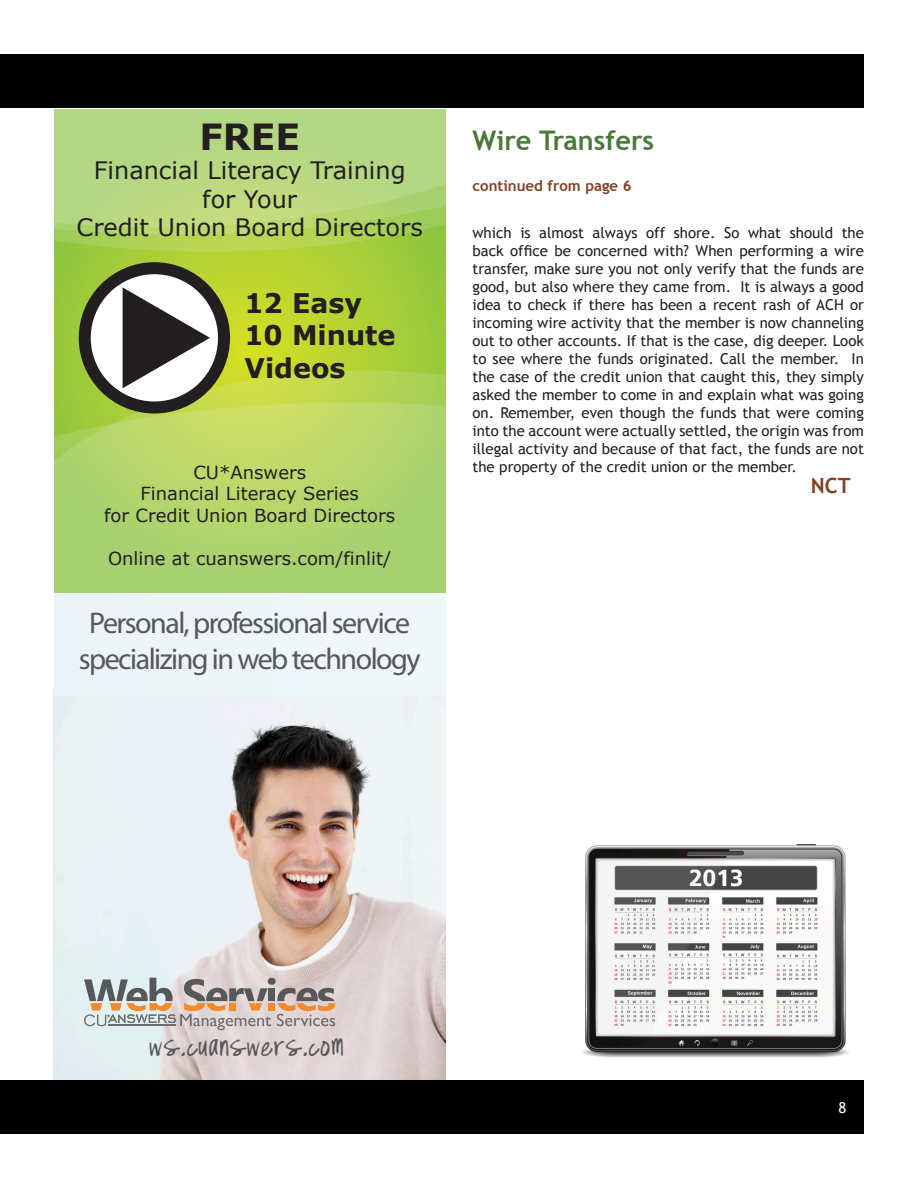
<style>
.page{position:relative;width:918px;height:1188px;background:#fff}
.page>*{position:absolute;margin:0;border:0;box-sizing:border-box;transform-origin:0 0}
.t1{font:700 36px "Verdana";color:#231f20}
.t2{font:30px/36px "Myriad Pro";letter-spacing:-.05em;color:#57585a;text-align:center}
.t3{font:30px "High Strung";color:#57585a}
.t4{font:700 27px/32.4px "Verdana";color:#231f20}
.t5{font:700 27px "Trebuchet MS";color:#487a39}
.t6{font:24px/28.8px "Verdana";color:#231f20;text-align:center}
.NCT{font:700 21px "Trebuchet MS";color:#843f26}
.t7{font:18px/21.6px "Verdana";color:#231f20;text-align:center}
.t8{font:15px/18px "Trebuchet MS";color:#231f20;text-align:justify}
.t9{font:700 15px "Trebuchet MS";color:#843f26}
.t10{font:15px "Trebuchet MS";color:#fff}
</style>
<div class="page">
<div style="left:0;top:54px;width:864px;height:54px;background:#000"></div>
<div style="left:0;top:1080px;width:864px;height:54px;background:#000"></div>
<svg style="left:54px;top:252px;width:392px;height:119px;background:#aece33"></svg>
<svg style="left:54px;top:371px;width:392px;height:32px;background:#b2cc46"></svg>
<svg style="left:54px;top:403px;width:392px;height:190px;background:#b1d46b"></svg>
<svg style="left:54px;top:235px;width:392px;height:17px;background:#aad049"></svg>
<svg style="left:54px;top:109px;width:392px;height:126px;background:#b4d67d"></svg>
<svg style="left:85px;top:268px;width:139px;height:139px"></svg>
<div style="left:79px;top:262px;width:151px;height:151px;border:12px solid #231f20;border-radius:50%"></div>
<svg style="left:123px;top:287px;width:87px;height:101px"></svg>
<img style="left:54px;top:696px;width:392px;height:383px">
<div style="left:54px;top:593px;width:392px;height:103px;background:#edf6f7"></div>
<svg style="left:84px;top:978px;width:251px;height:52px;background:#bfb4ad"></svg>
<img style="left:582px;top:845px;width:267px;height:212px">
<p class="t1" style="left:199px;top:111px;width:102px">FREE</p>
<p class="t6" style="left:77px;top:155px;width:348px">Financial Literacy Training for Your<br>Credit Union Board Directors</p>
<p class="t4" style="left:244px;top:286px;width:153px">12 Easy<br>10 Minute<br>Videos</p>
<p class="t7" style="left:104px;top:461px;width:293px">CU*Answers<br>Financial Literacy Series<br>for Credit Union Board Directors</p>
<p class="t7" style="left:108px;top:547px;width:285px">Online at cuanswers.com/finlit/</p>
<p class="t2" style="left:79px;top:605px;width:343px">Personal, professional service specializing in web technology</p>
<p class="t5" style="left:472px;top:124px;width:183px">Wire Transfers</p>
<p class="t9" style="left:472px;top:176px;width:161px">continued from page 6</p>
<p class="t8" style="left:472px;top:224px;width:393px">which is almost always off shore. So what should the back office be concerned with? When performing a wire transfer, make sure you not only verify that the funds are good, but also where they came from. It is always a good idea to check if there has been a recent rash of ACH or incoming wire activity that the member is now channeling out to other accounts. If that is the case, dig deeper. Look to see where the funds originated. Call the member. In the case of the credit union that caught this, they simply asked the member to come in and explain what was going on. Remember, even though the funds that were coming into the account were actually settled, the origin was from illegal activity and because of that fact, the funds are not the property of the credit union or the member.</p>
<p class="NCT" style="left:811px;top:473px;width:41px">NCT</p>
<p class="t3" style="left:150px;top:1028px;width:197px">ws.cuanswers.com</p>
<p class="t10" style="left:838px;top:1098px;width:9px">8</p>
</div>
